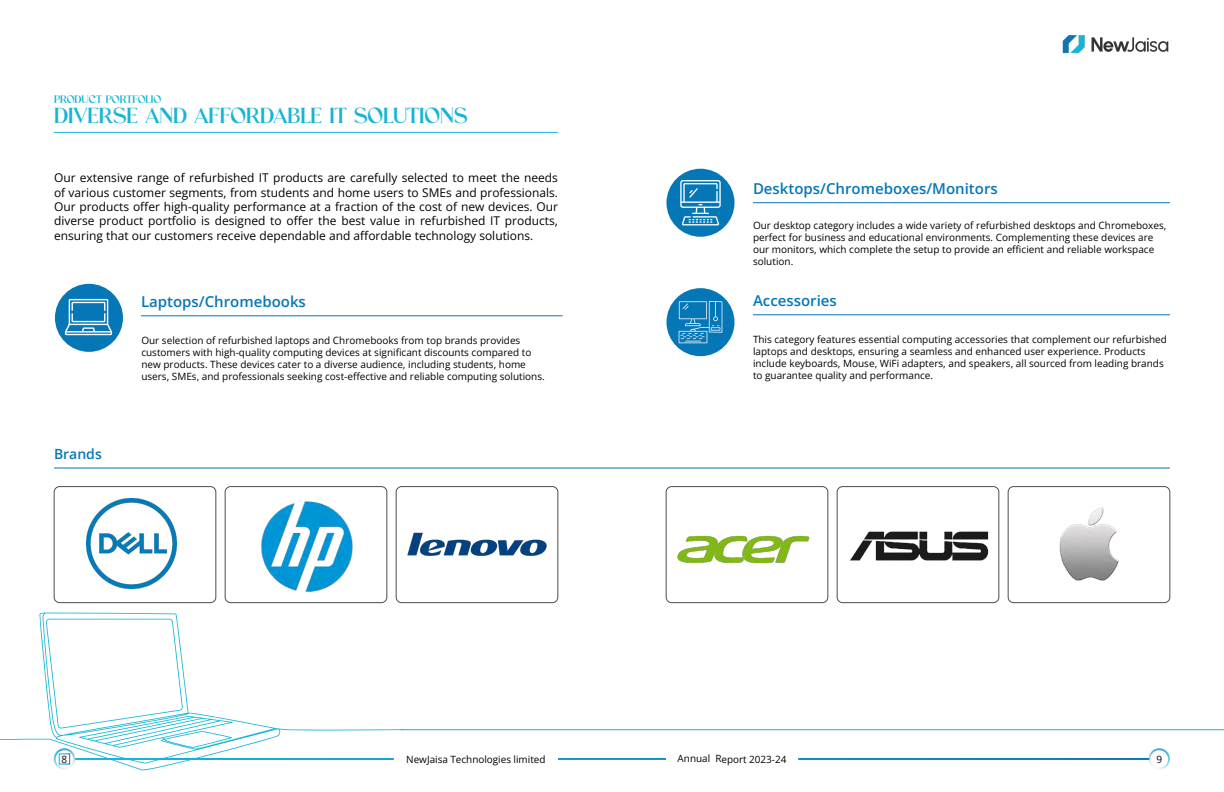
<style>
.page{position:relative;width:1224px;height:792px;background:#fff}
.page>*{position:absolute;margin:0;border:0;box-sizing:border-box;transform-origin:0 0}
.t1{font:24px "Porsha Richela";color:#15b5d6}
.t2{font:600 15px "Open Sans";color:#0677b6}
.t3{font:600 14px "Open Sans";color:#0677b6}
.t4{font:12px/14.4px "Open Sans";color:#000;text-align:justify}
.t5{font:12px "Porsha Richela";color:#15b5d6}
.t6{font:10px/12px "Open Sans";color:#000}
</style>
<div class="page">
<svg style="left:558px;top:748px;width:612px;height:22px"></svg>
<img style="left:1062px;top:35px;width:107px;height:19px">
<hr style="left:54px;top:132px;width:504px;height:1px;background:#15b5d6">
<hr style="left:141px;top:315px;width:422px;height:1px;background:#0677b6">
<hr style="left:753px;top:202px;width:417px;height:1px;background:#0677b6">
<hr style="left:753px;top:314px;width:417px;height:1px;background:#0677b6">
<hr style="left:54px;top:468px;width:1116px;height:1px;background:#0677b6">
<img style="left:87px;top:499px;width:90px;height:90px">
<div style="left:54px;top:486px;width:162px;height:117px;border:1px solid #4d4d4f;border-radius:5px"></div>
<img style="left:261px;top:501px;width:92px;height:91px">
<div style="left:225px;top:486px;width:162px;height:117px;border:1px solid #4d4d4f;border-radius:5px"></div>
<img style="left:850px;top:531px;width:139px;height:30px">
<div style="left:837px;top:486px;width:162px;height:117px;border:1px solid #4d4d4f;border-radius:5px"></div>
<img style="left:407px;top:532px;width:140px;height:24px">
<div style="left:396px;top:486px;width:162px;height:117px;border:1px solid #4d4d4f;border-radius:5px"></div>
<img style="left:1059px;top:507px;width:60px;height:74px">
<div style="left:1008px;top:486px;width:162px;height:117px;border:1px solid #4d4d4f;border-radius:5px"></div>
<img style="left:677px;top:535px;width:133px;height:29px">
<div style="left:666px;top:486px;width:162px;height:117px;border:1px solid #4d4d4f;border-radius:5px"></div>
<hr style="left:400px;top:729px;width:824px;height:1px;background:#15b5d6">
<div style="left:55px;top:284px;width:68px;height:68px;background:#0677b6;border-radius:50%"></div>
<div style="left:666px;top:169px;width:69px;height:68px;background:#0677b6;border-radius:50%"></div>
<div style="left:666px;top:288px;width:69px;height:68px;background:#0677b6;border-radius:50%"></div>
<svg style="left:65px;top:299px;width:47px;height:36px"></svg>
<svg style="left:680px;top:180px;width:41px;height:45px"></svg>
<svg style="left:679px;top:301px;width:43px;height:42px"></svg>
<svg style="left:0;top:613px;width:403px;height:157px"></svg>
<p class="t5" style="left:54px;top:93px;width:109px">PRODUCT PORTFOLIO</p>
<h1 class="t1" style="left:54px;top:104px;width:415px">DIVERSE AND AFFORDABLE IT SOLUTIONS</h1>
<p class="t4" style="left:54px;top:170px;width:506px">Our extensive range of refurbished IT products are carefully selected to meet the needs of various customer segments, from students and home users to SMEs and professionals.<br>Our products offer high-quality performance at a fraction of the cost of new devices. Our diverse product portfolio is designed to offer the best value in refurbished IT products, ensuring that our customers receive dependable and affordable technology solutions.</p>
<h2 class="t2" style="left:141px;top:291px;width:166px">Laptops/Chromebooks</h2>
<h3 class="t3" style="left:54px;top:445px;width:49px">Brands</h3>
<p class="t6" style="left:141px;top:334px;width:405px">Our selection of refurbished laptops and Chromebooks from top brands provides customers with high-quality computing devices at significant discounts compared to new products. These devices cater to a diverse audience, including students, home users, SMEs, and professionals seeking cost-effective and reliable computing solutions.</p>
<h2 class="t2" style="left:753px;top:178px;width:246px">Desktops/Chromeboxes/Monitors</h2>
<p class="t6" style="left:753px;top:220px;width:415px">Our desktop category includes a wide variety of refurbished desktops and Chromeboxes, perfect for business and educational environments. Complementing these devices are our monitors, which complete the setup to provide an efficient and reliable workspace solution.</p>
<h2 class="t2" style="left:753px;top:290px;width:85px">Accessories</h2>
<p class="t6" style="left:753px;top:333px;width:415px">This category features essential computing accessories that complement our refurbished laptops and desktops, ensuring a seamless and enhanced user experience. Products include keyboards, Mouse, WiFi adapters, and speakers, all sourced from leading brands to guarantee quality and performance.</p>
<p class="t6" style="left:62px;top:753px;width:7px">8</p>
<p class="t6" style="left:406px;top:753px;width:141px">NewJaisa Technologies limited</p>
<p class="t6" style="left:678px;top:753px;width:110px">Annual Report 2023-24</p>
<p class="t6" style="left:1156px;top:753px;width:7px">9</p>
</div>
